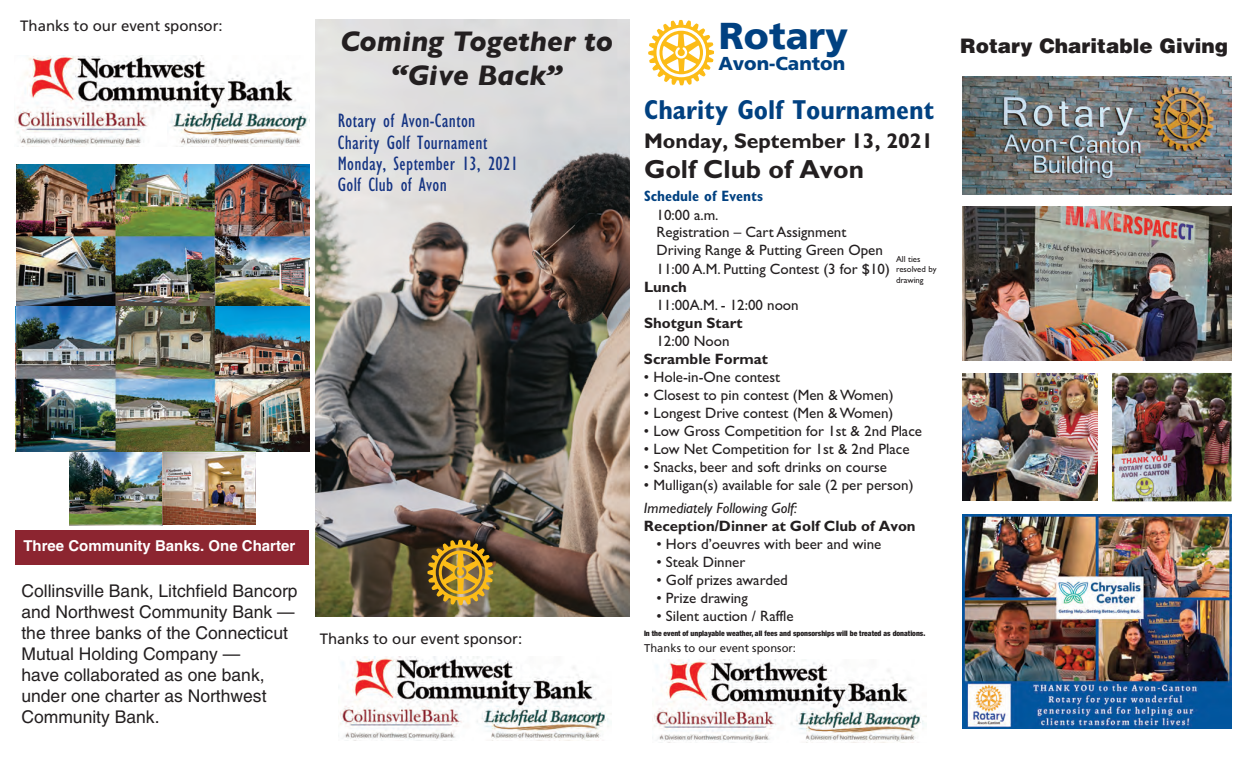
<style>
.page{position:relative;width:1260px;height:765px;background:#fff}
.page>*{position:absolute;margin:0;border:0;box-sizing:border-box;transform-origin:0 0}
.t1{font:900 37.5px "Frutiger";color:#014181}
.t2{font:italic 700 28.75px/34.5px "Gill Sans";color:#231f20;text-align:center}
.t3{font:700 condensed 27.5px "M Gill Sans";color:#014181}
.t4{font:700 26.25px "M Gill Sans";color:#231f20}
.t5{font:700 21.25px "M Gill Sans";color:#231f20}
.t6{font:condensed 20px "M Gill Sans";letter-spacing:.015em;color:#153483}
.t7{font:900 20px "Helvetica";color:#231f20}
.t8{font:900 18.75px "Frutiger";color:#014181}
.t9{font:17.5px/21px "Helvetica";color:#231f20}
.t10{font:15px "Gill Sans";color:#231f20}
.t11{font:700 15px "M Gill Sans";color:#231f20}
.t12{font:15px "Frutiger";color:#231f20}
.t13{font:700 15px "Helvetica";color:#fff}
.t14{font:italic 15px "M Gill Sans";color:#231f20}
.t15{font:700 condensed 15px "M Gill Sans";color:#014181}
.t16{font:11.25px "Frutiger";color:#231f20}
.t17{font:8.75px/10.5px "Gill Sans";color:#231f20}
.t18{font:900 condensed 7.5px "Helvetica Neue";color:#231f20}
</style>
<div class="page">
<img style="left:654px;top:659px;width:272px;height:84px">
<img style="left:16px;top:164px;width:293px;height:143px">
<img style="left:15px;top:55px;width:293px;height:92px">
<img style="left:15px;top:307px;width:294px;height:144px">
<img style="left:69px;top:452px;width:93px;height:74px">
<img style="left:162px;top:451px;width:93px;height:73px">
<div style="left:15px;top:530px;width:294px;height:34px;background:#8c2530"></div>
<img style="left:340px;top:657px;width:270px;height:83px">
<img style="left:316px;top:19px;width:314px;height:597px">
<img style="left:427px;top:539px;width:67px;height:67px">
<svg style="left:648px;top:20px;width:66px;height:66px"></svg>
<img style="left:1113px;top:373px;width:118px;height:128px">
<div style="left:1111px;top:371px;width:122px;height:132px;border:1px solid #fff"></div>
<img style="left:963px;top:514px;width:269px;height:214px">
<img style="left:962px;top:207px;width:269px;height:153px">
<svg style="left:962px;top:373px;width:136px;height:1px"></svg>
<img style="left:962px;top:374px;width:136px;height:127px">
<img style="left:962px;top:77px;width:269px;height:118px">
<p class="t12" style="left:20px;top:20px;width:204px">Thanks to our event sponsor:</p>
<p class="t13" style="left:23px;top:540px;width:273px">Three Community Banks. One Charter</p>
<p class="t9" style="left:21px;top:582px;width:278px">Collinsville Bank, Litchfield Bancorp and Northwest Community Bank — the three banks of the Connecticut<br>Mutual Holding Company —</p>
<p class="t9" style="left:21px;top:666px;width:247px">have collaborated as one bank, under one charter as Northwest</p>
<p class="t9" style="left:21px;top:708px;width:140px">Community Bank.</p>
<p class="t1" style="left:719px;top:21px;width:131px">Rotary</p>
<p class="t8" style="left:719px;top:56px;width:128px">Avon-Canton</p>
<p class="t3" style="left:644px;top:99px;width:292px">Charity Golf Tournament</p>
<p class="t5" style="left:644px;top:134px;width:291px">Monday, September 13, 2021</p>
<p class="t4" style="left:644px;top:160px;width:222px">Golf Club of Avon</p>
<p class="t15" style="left:644px;top:190px;width:121px">Schedule of Events</p>
<p class="t10" style="left:657px;top:210px;width:63px">10:00 a.m.</p>
<p class="t10" style="left:657px;top:227px;width:191px">Registration – Cart Assignment</p>
<p class="t10" style="left:657px;top:245px;width:228px">Driving Range &amp; Putting Green Open</p>
<p class="t10" style="left:657px;top:264px;width:235px">11:00 A.M. Putting Contest (3 for $10)</p>
<p class="t11" style="left:644px;top:282px;width:44px">Lunch</p>
<p class="t10" style="left:656px;top:300px;width:144px">11:00A.M. - 12:00 noon</p>
<p class="t11" style="left:644px;top:317px;width:100px">Shotgun Start</p>
<p class="t10" style="left:656px;top:336px;width:75px">12:00 Noon</p>
<p class="t11" style="left:644px;top:353px;width:125px">Scramble Format</p>
<p class="t10" style="left:644px;top:372px;width:138px">• Hole-in-One contest</p>
<p class="t10" style="left:644px;top:390px;width:251px">• Closest to pin contest (Men &amp; Women)</p>
<p class="t10" style="left:644px;top:408px;width:251px">• Longest Drive contest (Men &amp; Women)</p>
<p class="t10" style="left:644px;top:426px;width:280px">• Low Gross Competition for 1st &amp; 2nd Place</p>
<p class="t10" style="left:644px;top:444px;width:267px">• Low Net Competition for 1st &amp; 2nd Place</p>
<p class="t10" style="left:644px;top:462px;width:245px">• Snacks, beer and soft drinks on course</p>
<p class="t10" style="left:644px;top:480px;width:271px">• Mulligan(s) available for sale (2 per person)</p>
<p class="t14" style="left:644px;top:503px;width:155px">Immediately Following Golf:</p>
<p class="t11" style="left:644px;top:521px;width:273px">Reception/Dinner at Golf Club of Avon</p>
<p class="t10" style="left:656px;top:539px;width:227px">• Hors d’oeuvres with beer and wine</p>
<p class="t10" style="left:656px;top:557px;width:90px">• Steak Dinner</p>
<p class="t10" style="left:656px;top:575px;width:133px">• Golf prizes awarded</p>
<p class="t10" style="left:656px;top:593px;width:93px">• Prize drawing</p>
<p class="t10" style="left:656px;top:611px;width:139px">• Silent auction / Raffle</p>
<p class="t18" style="left:644px;top:629px;width:283px">In the event of unplayable weather, all fees and sponsorships will be treated as donations.</p>
<p class="t2" style="left:341px;top:27px;width:274px">Coming Together to “Give Back”</p>
<p class="t7" style="left:960px;top:39px;width:270px">Rotary Charitable Giving</p>
<p class="t6" style="left:338px;top:114px;width:139px">Rotary of Avon-Canton</p>
<p class="t6" style="left:338px;top:135px;width:151px">Charity Golf Tournament</p>
<p class="t6" style="left:338px;top:156px;width:182px">Monday, September 13, 2021</p>
<p class="t6" style="left:338px;top:178px;width:110px">Golf Club of Avon</p>
<p class="t17" style="left:896px;top:255px;width:26px">All ties</p>
<p class="t17" style="left:896px;top:265px;width:42px">resolved by drawing</p>
<p class="t12" style="left:320px;top:633px;width:204px">Thanks to our event sponsor:</p>
<p class="t16" style="left:644px;top:644px;width:153px">Thanks to our event sponsor:</p>
</div>
